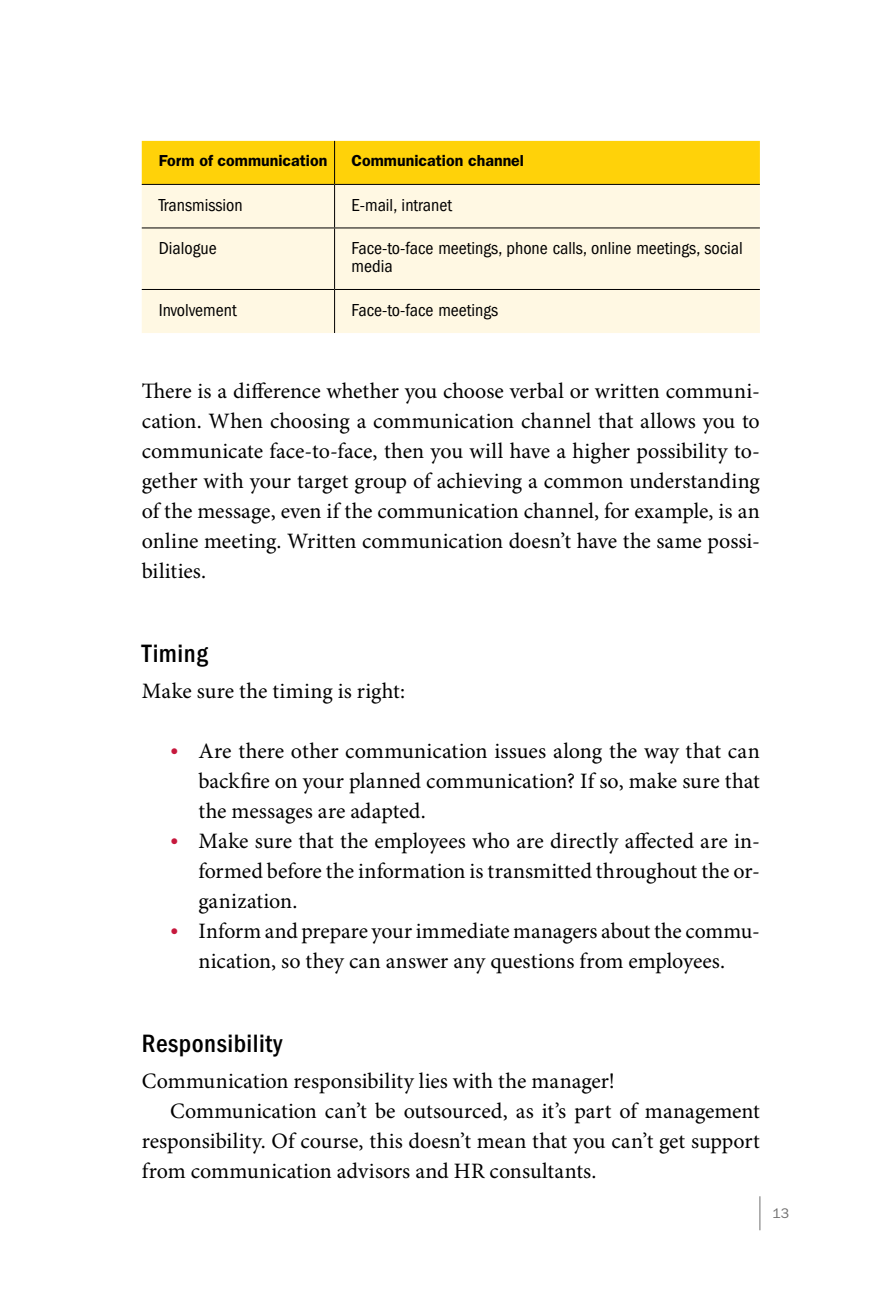
<style>
.page{position:relative;width:879px;height:1304px;background:#fff}
.page>*{position:absolute;margin:0;border:0;box-sizing:border-box;transform-origin:0 0}
.t1{font:500 condensed 26px "ITC Franklin Gothic Std";letter-spacing:.02em;color:#000}
.t2{font:22px/30px "Minion Pro";color:#000;text-align:justify}
.t3{font:condensed 18px/18px "ITC Franklin Gothic Std";color:#000}
.t4{font:600 16px "ITC Franklin Gothic Std";color:#000}
.t5{font:14px "ITC Franklin Gothic Std";color:#706f6f}
.s1{color:#c6183d}
</style>
<div class="page">
<hr style="left:759px;top:1196px;width:1px;height:34px;background:#706f6f">
<div style="left:142px;top:141px;width:618px;height:43px;background:#ffd209"></div>
<div style="left:142px;top:185px;width:618px;height:148px;background:#fff8e3"></div>
<hr style="left:334px;top:141px;width:1px;height:43px;background:#000">
<hr style="left:142px;top:184px;width:192px;height:1px;background:#000">
<hr style="left:334px;top:184px;width:426px;height:1px;background:#000">
<hr style="left:334px;top:185px;width:1px;height:42px;background:#000">
<hr style="left:142px;top:227px;width:192px;height:1px;background:#000">
<hr style="left:334px;top:227px;width:426px;height:1px;background:#000">
<hr style="left:334px;top:228px;width:1px;height:61px;background:#000">
<hr style="left:142px;top:289px;width:192px;height:1px;background:#000">
<hr style="left:334px;top:289px;width:426px;height:1px;background:#000">
<hr style="left:334px;top:290px;width:1px;height:43px;background:#000">
<p class="t4" style="left:159px;top:151px;width:170px">Form of communication</p>
<p class="t4" style="left:351px;top:151px;width:174px">Communication channel</p>
<p class="t3" style="left:159px;top:196px;width:85px">Transmission</p>
<p class="t3" style="left:352px;top:196px;width:102px">E-mail, intranet</p>
<p class="t3" style="left:159px;top:240px;width:59px">Dialogue</p>
<p class="t3" style="left:352px;top:240px;width:393px">Face-to-face meetings, phone calls, online meetings, social media</p>
<p class="t3" style="left:159px;top:301px;width:79px">Involvement</p>
<p class="t3" style="left:352px;top:301px;width:148px">Face-to-face meetings</p>
<p class="t2" style="left:142px;top:377px;width:619px">There is a difference whether you choose verbal or written communi&shy;cation. When choosing a communication channel that allows you to communicate face-to-face, then you will have a higher possibility to&shy;gether with your target group of achieving a common understanding of the message, even if the communication channel, for example, is an online meeting. Written communication doesn’t have the same possi&shy;bilities.</p>
<p class="t1" style="left:142px;top:639px;width:68px">Timing</p>
<p class="t2" style="left:142px;top:677px;width:265px">Make sure the timing is right:</p>
<p class="t2" style="left:198px;top:737px;width:563px;text-indent:-28px"><span class="s1">•</span> Are there other communication issues along the way that can backfire on your planned communication? If so, make sure that the messages are adapted.</p>
<p class="t2" style="left:198px;top:827px;width:563px;text-indent:-28px"><span class="s1">•</span> Make sure that the employees who are directly affected are in&shy;formed before the information is transmitted throughout the or&shy;ganization.</p>
<p class="t2" style="left:170px;top:917px;width:591px;text-align:center"><span class="s1">•</span> Inform and prepare your immediate managers about the commu&shy;nication, so they can answer any questions from employees.</p>
<p class="t1" style="left:142px;top:1029px;width:142px">Responsibility</p>
<p class="t2" style="left:142px;top:1067px;width:474px">Communication responsibility lies with the manager!</p>
<p class="t2" style="left:170px;top:1097px;width:591px">Communication can’t be outsourced, as it’s part of management</p>
<p class="t2" style="left:142px;top:1127px;width:620px">responsibility. Of course, this doesn’t mean that you can’t get support</p>
<p class="t2" style="left:142px;top:1157px;width:456px">from communication advisors and HR consultants.</p>
<p class="t5" style="left:772px;top:1205px;width:18px">13</p>
</div>
